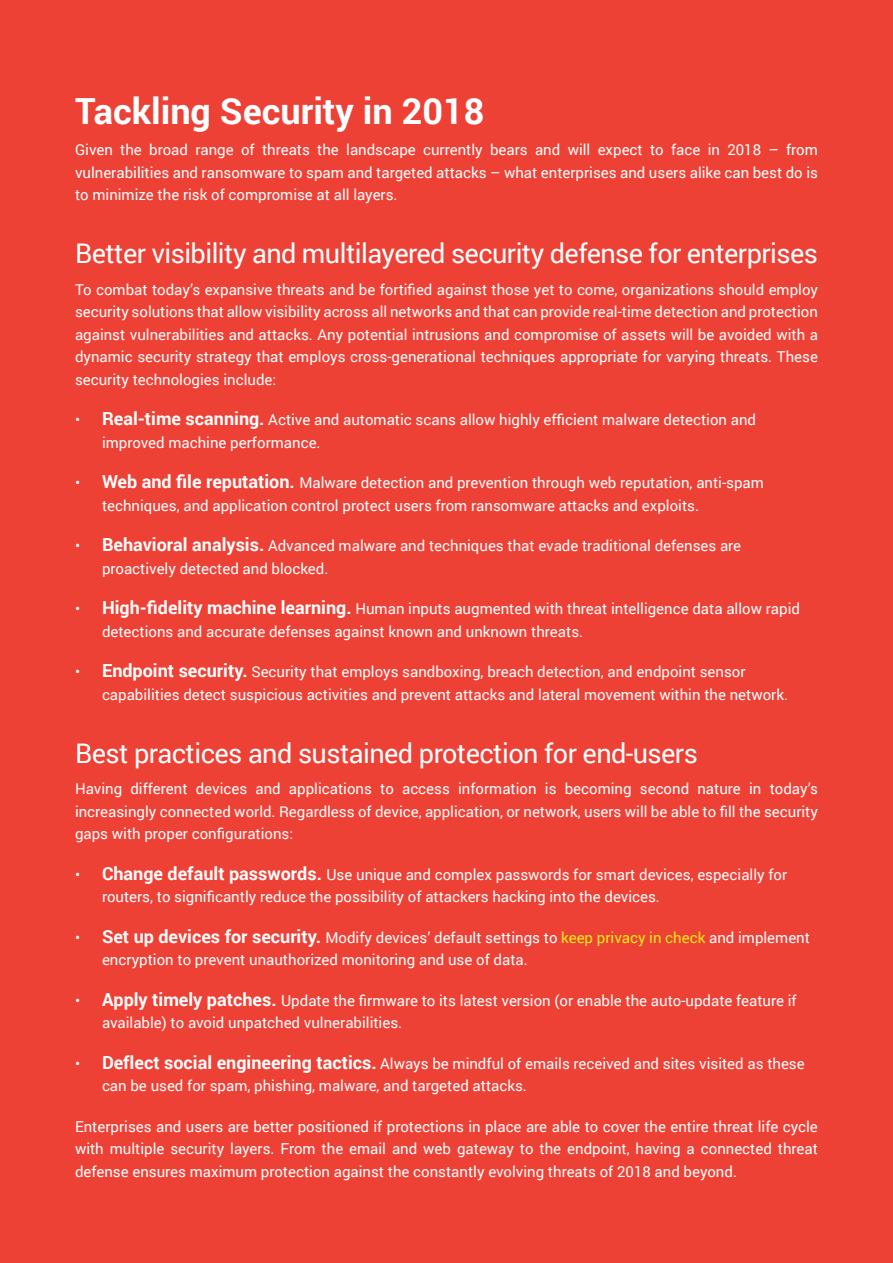
<style>
.page{position:relative;width:893px;height:1263px;background:#ed4136}
.page>*{position:absolute;margin:0;border:0;box-sizing:border-box;transform-origin:0 0}
.Tips_Title{font:700 36px "Roboto";color:#fff}
.Tips_Heading{font:27px "Roboto";letter-spacing:-.02em;color:#fff}
.Tips_Paragraph_1st{font:15px/22.5px "Roboto";color:#fff}
.Tips_Paragraph{font:15px/22.5px "Roboto";color:#fff;text-align:justify}
.s1{font-weight:700;font-size:18px}
.s2{color:#f9ec16}
</style>
<div class="page">
<p class="Tips_Title" style="left:75px;top:86px;width:411px">Tackling Security in 2018</p>
<p class="Tips_Paragraph_1st" style="left:75px;top:138px;width:744px;text-align:justify">Given the broad range of threats the landscape currently bears and will expect to face in 2018 – from vulnerabilities and ransomware to spam and targeted attacks – what enterprises and users alike can best do is to minimize the risk of compromise at all layers.</p>
<p class="Tips_Heading" style="left:75px;top:235px;width:744px">Better visibility and multilayered security defense for enterprises</p>
<p class="Tips_Paragraph_1st" style="left:75px;top:278px;width:744px;text-align:justify">To combat today’s expansive threats and be fortified against those yet to come, organizations should employ security solutions that allow visibility across all networks and that can provide real-time detection and protection against vulnerabilities and attacks. Any potential intrusions and compromise of assets will be avoided with a dynamic security strategy that employs cross-generational techniques appropriate for varying threats. These security technologies include:</p>
<p class="Tips_Paragraph_1st" style="left:102px;top:408px;width:656px;text-indent:-27px">• <span class="s1">Real-time scanning.</span> Active and automatic scans allow highly efficient malware detection and improved machine performance.</p>
<p class="Tips_Paragraph_1st" style="left:102px;top:471px;width:663px;text-indent:-27px">• <span class="s1">Web and file reputation.</span> Malware detection and prevention through web reputation, anti-spam techniques, and application control protect users from ransomware attacks and exploits.</p>
<p class="Tips_Paragraph_1st" style="left:102px;top:534px;width:641px;text-indent:-27px">• <span class="s1">Behavioral analysis.</span> Advanced malware and techniques that evade traditional defenses are proactively detected and blocked.</p>
<p class="Tips_Paragraph_1st" style="left:102px;top:597px;width:699px;text-indent:-27px">• <span class="s1">High-fidelity machine learning.</span> Human inputs augmented with threat intelligence data allow rapid detections and accurate defenses against known and unknown threats.</p>
<p class="Tips_Paragraph_1st" style="left:102px;top:660px;width:688px;text-indent:-27px">• <span class="s1">Endpoint security.</span> Security that employs sandboxing, breach detection, and endpoint sensor capabilities detect suspicious activities and prevent attacks and lateral movement within the network.</p>
<p class="Tips_Heading" style="left:75px;top:734px;width:624px">Best practices and sustained protection for end-users</p>
<p class="Tips_Paragraph_1st" style="left:75px;top:777px;width:744px;text-align:justify">Having different devices and applications to access information is becoming second nature in today’s increasingly connected world. Regardless of device, application, or network, users will be able to fill the security gaps with proper configurations:</p>
<p class="Tips_Paragraph_1st" style="left:102px;top:863px;width:687px;text-indent:-27px">• <span class="s1">Change default passwords.</span> Use unique and complex passwords for smart devices, especially for routers, to significantly reduce the possibility of attackers hacking into the devices.</p>
<p class="Tips_Paragraph_1st" style="left:102px;top:926px;width:709px;text-indent:-27px">• <span class="s1">Set up devices for security.</span> Modify devices’ default settings to <span class="s2">keep privacy in check</span> and implement encryption to prevent unauthorized monitoring and use of data.</p>
<p class="Tips_Paragraph_1st" style="left:102px;top:989px;width:696px;text-indent:-27px">• <span class="s1">Apply timely patches.</span> Update the firmware to its latest version (or enable the auto-update feature if available) to avoid unpatched vulnerabilities.</p>
<p class="Tips_Paragraph_1st" style="left:102px;top:1052px;width:704px;text-indent:-27px">• <span class="s1">Deflect social engineering tactics.</span> Always be mindful of emails received and sites visited as these can be used for spam, phishing, malware, and targeted attacks.</p>
<p class="Tips_Paragraph" style="left:75px;top:1115px;width:744px">Enterprises and users are better positioned if protections in place are able to cover the entire threat life cycle with multiple security layers. From the email and web gateway to the endpoint, having a connected threat defense ensures maximum protection against the constantly evolving threats of 2018 and beyond.</p>
</div>
